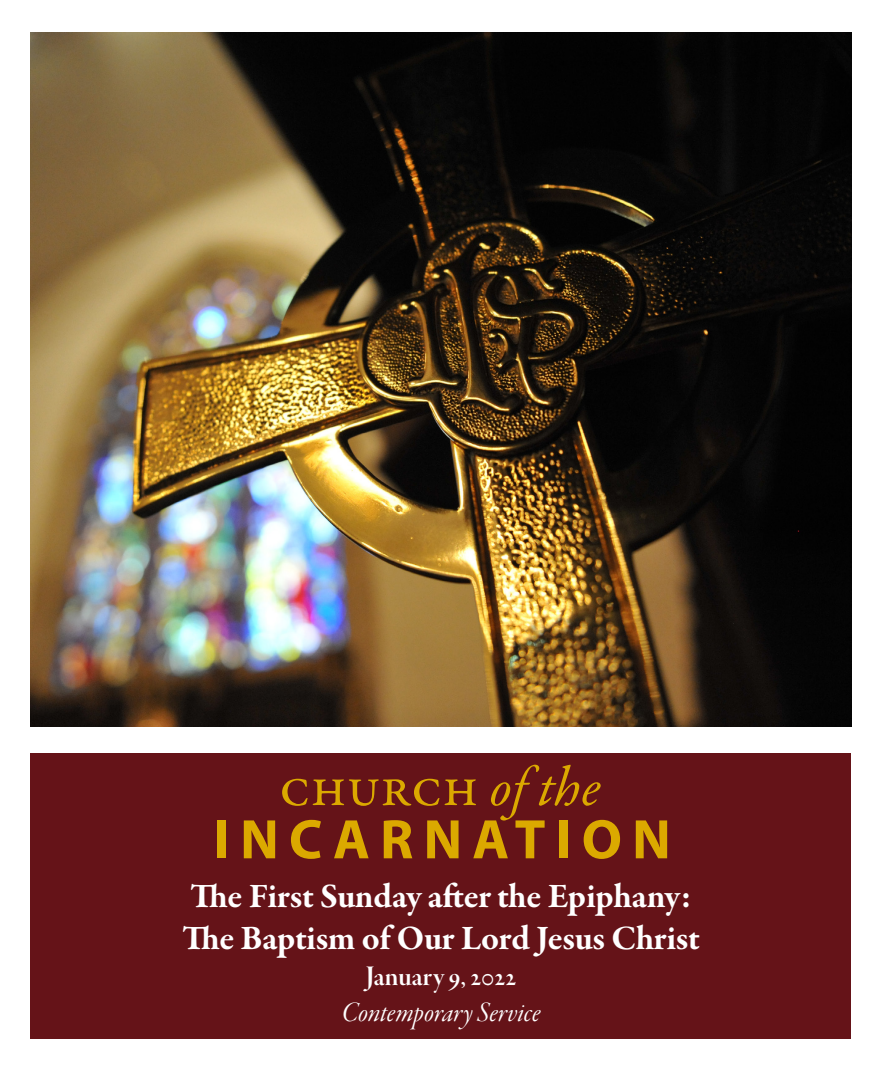
<style>
.page{position:relative;width:882px;height:1071px;background:#fff}
.page>*{position:absolute;margin:0;border:0;box-sizing:border-box;transform-origin:0 0}
.t1{font:56.18px "Garamond Premr Pro";color:#dba900}
.t2{font:700 56.18px "Myriad Pro";letter-spacing:.18em;color:#dba900}
.t3{font:700 35px "Garamond Premr Pro";letter-spacing:-.01em;color:#fff}
.t4{font:29.75px "Garamond Premr Pro It Disp";color:#fff}
.t5{font:29.75px "Garamond Premr Pro Smbd Disp";color:#fff}
.s1{font-style:italic}
</style>
<div class="page">
<div style="left:31px;top:753px;width:820px;height:286px;background:#651318"></div>
<img style="left:31px;top:32px;width:820px;height:695px">
<p class="t1" style="left:279px;top:754px;width:323px">church <span class="s1">of the</span></p>
<p class="t2" style="left:214px;top:803px;width:458px">INCARNATION</p>
<p class="t3" style="left:190px;top:875px;width:503px">The First Sunday after the Epiphany:</p>
<p class="t3" style="left:182px;top:917px;width:519px">The Baptism of Our Lord Jesus Christ</p>
<p class="t5" style="left:366px;top:960px;width:152px">January 9, 2022</p>
<p class="t4" style="left:342px;top:996px;width:200px">Contemporary Service</p>
</div>
